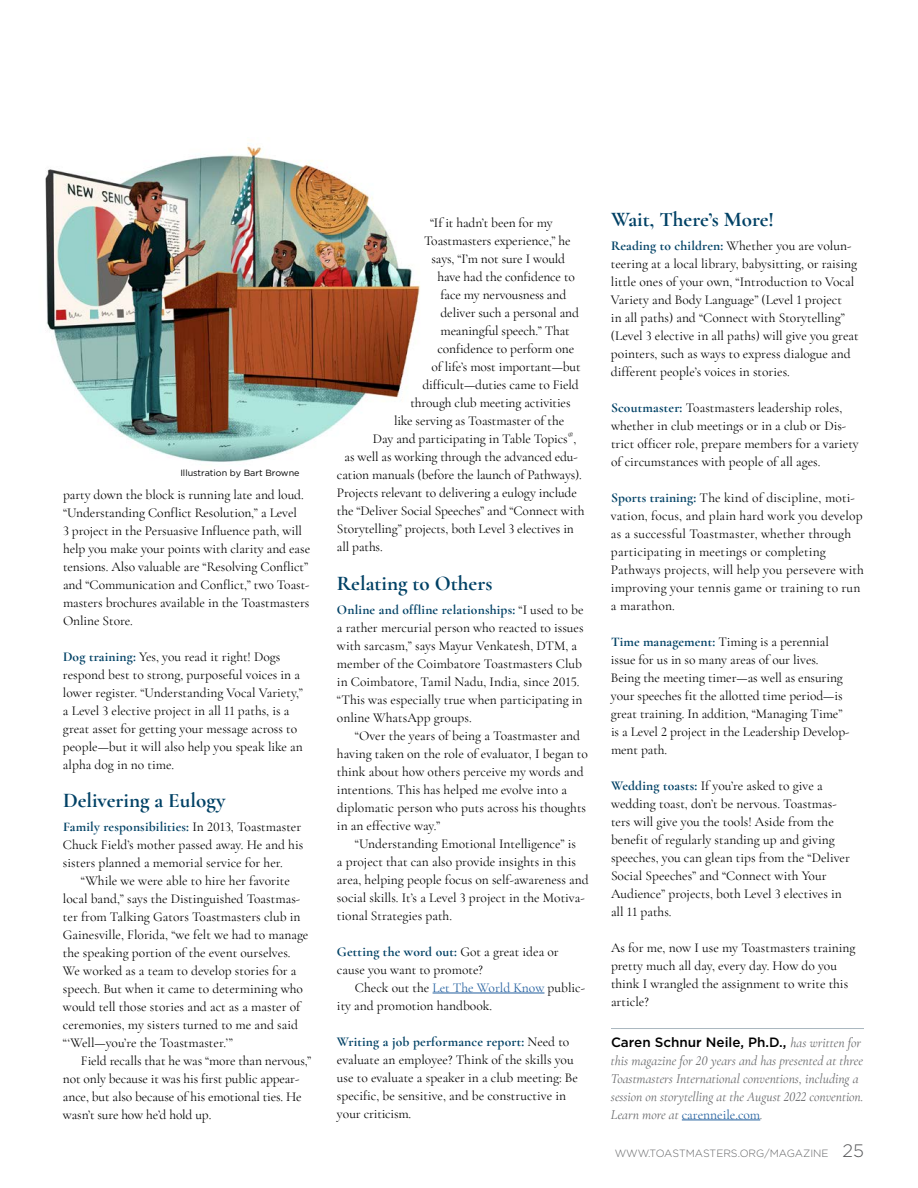
<style>
.page{position:relative;width:918px;height:1188px;background:#fff}
.page>*{position:absolute;margin:0;border:0;box-sizing:border-box;transform-origin:0 0}
.Subhead{font:21px "Cormorant Garamond Bold 2";color:#004165}
.Body_Copy_-_No_indent{font:13.5px/18px "Cormorant Garamond Regular 2";color:#000}
.body_copy{font:13.5px/18px "Cormorant Garamond Regular 2";color:#000}
.body_copy-2{font:13.5px/18px "Cormorant Garamond";letter-spacing:-.01em;color:#000}
.Body_Copy_-_No_indent-2{font:13.5px/18px "Cormorant Garamond";letter-spacing:-.005em;color:#000}
.Author_Credit{font:italic 13.5px/18px "Cormorant Garamond";color:#636466}
.t1{font:300 10.5px "Gotham";color:#636466}
.t2{font:9px "Gotham";color:#000}
.s1{font-family:"Cormorant Garamond Regular 2"}
.s2{font-family:"Cormorant Garamond Bold 2";color:#004165}
.s3{font-family:"Cormorant Garamond"}
.s4{font-family:"Cormorant Garamond";font-weight:700;color:#004165}
.s5{color:#215e9e}
.s6{font-family:"Gotham";font-weight:500;font-style:normal;color:#000}
.s7{font-family:"Cormorant Garamond Italic 2";font-style:normal}
.s8{font-family:"Cormorant Garamond Regular 2";font-style:normal;color:#215e9e}
.s9{font-size:18px;color:#58595b}
</style>
<div class="page">
<img style="left:45px;top:145px;width:375px;height:317px">
<hr style="left:433px;top:993px;width:111px;height:1px;background:#215e9e">
<hr style="left:611px;top:1028px;width:253px;height:1px;background:#a9b7bf">
<hr style="left:682px;top:1120px;width:78px;height:1px;background:#215e9e">
<p class="t2" style="left:180px;top:467px;width:121px">Illustration by Bart Browne</p>
<p class="Body_Copy_-_No_indent-2" style="left:63px;top:486px;width:249px"><span class="s1">party down the block is running late and loud. </span>“Understanding Conflict Resolution,” a Level<br>3 project in the Persuasive Influence path, will <span class="s1">help you make your points with clarity and ease </span>tensions. Also valuable are “Resolving Conflict” and “Communication and Conflict,” two Toast&shy;<span class="s1">masters brochures available in the Toastmasters </span>Online Store.</p>
<p class="Body_Copy_-_No_indent" style="left:63px;top:648px;width:242px"><span class="s2">Dog training:</span> Yes, you read it right! Dogs respond best to strong, purposeful voices in a <span class="s3">lower register. “Understanding Vocal Variety,” a Level 3 elective project in all 11 paths, is a </span>great asset for getting your message across to people—but it will also help you speak like an alpha dog in no time.</p>
<h2 class="Subhead" style="left:63px;top:787px;width:164px">Delivering a Eulogy</h2>
<p class="Body_Copy_-_No_indent" style="left:63px;top:818px;width:242px"><span class="s2">Family responsibilities:</span> <span class="s3">In 2013, Toastmaster<br></span>Chuck Field’s mother passed away. He and his sisters planned a memorial service for her.</p>
<p class="body_copy" style="left:63px;top:872px;width:247px;text-indent:18px">“While we were able to hire her favorite <span class="s3">local band,” says the Distinguished Toastmas&shy;</span>ter from Talking Gators Toastmasters club in Gainesville, Florida, “we felt we had to manage the speaking portion of the event ourselves.<br>We worked as a team to develop stories for a speech. But when it came to determining who would tell those stories and act as a master of ceremonies, my sisters turned to me and said <span class="s3">“‘Well—you’re the Toastmaster.’”</span></p>
<p class="body_copy-2" style="left:63px;top:1052px;width:250px;text-indent:18px">Field recalls that he was “more than nervous,” not only because it was his first public appear&shy;<span class="s1">ance, but also because of his emotional ties. He wasn’t sure how he’d hold up.</span></p>
<p class="body_copy" style="left:430px;top:214px;width:124px">“If it hadn’t been for my</p>
<p class="body_copy-2" style="left:424px;top:232px;width:148px">Toastmasters experience,” he</p>
<p class="body_copy" style="left:432px;top:250px;width:135px">says, “I’m not sure I would</p>
<p class="body_copy-2" style="left:437px;top:268px;width:139px">have had the confidence to</p>
<p class="body_copy" style="left:440px;top:286px;width:127px">face my nervousness and</p>
<p class="body_copy" style="left:440px;top:304px;width:140px">deliver such a personal and</p>
<p class="body_copy-2" style="left:440px;top:322px;width:131px">meaningful speech.” That</p>
<p class="body_copy-2" style="left:438px;top:340px;width:138px">confidence to perform one</p>
<p class="body_copy" style="left:431px;top:358px;width:151px">of life’s most important—but</p>
<p class="body_copy-2" style="left:422px;top:376px;width:158px">difficult—duties came to Field</p>
<p class="body_copy" style="left:410px;top:394px;width:162px">through club meeting activities</p>
<p class="body_copy" style="left:394px;top:412px;width:172px">like serving as Toastmaster of the</p>
<p class="body_copy" style="left:373px;top:430px;width:205px">Day and participating in Table Topics<sup>®</sup>,</p>
<p class="body_copy" style="left:344px;top:448px;width:235px">as well as working through the advanced edu-</p>
<p class="body_copy-2" style="left:337px;top:466px;width:246px">cation manuals (before the launch of Pathways).</p>
<p class="body_copy" style="left:337px;top:484px;width:241px">Projects relevant to delivering a eulogy include</p>
<p class="body_copy-2" style="left:337px;top:502px;width:249px">the “Deliver Social Speeches” and “Connect with</p>
<p class="body_copy-2" style="left:337px;top:520px;width:238px">Storytelling” projects, both Level 3 electives in</p>
<p class="body_copy" style="left:337px;top:538px;width:47px">all paths.</p>
<h2 class="Subhead" style="left:337px;top:570px;width:157px">Relating to Others</h2>
<p class="Body_Copy_-_No_indent" style="left:337px;top:601px;width:248px"><span class="s4">Online and offline relationships:</span> “I used to be a rather mercurial person who reacted to issues <span class="s3">with sarcasm,” says Mayur Venkatesh, DTM, a </span>member of the Coimbatore Toastmasters Club <span class="s3">in Coimbatore, Tamil Nadu, India, since 2015. </span>“This was especially true when participating in online WhatsApp groups.</p>
<p class="body_copy" style="left:337px;top:727px;width:252px;text-indent:18px">“Over the years of being a Toastmaster and having taken on the role of evaluator, I began to think about how others perceive my words and intentions. This has helped me evolve into a diplomatic person who puts across his thoughts <span class="s3">in an effective way.”</span></p>
<p class="body_copy-2" style="left:337px;top:835px;width:253px;text-indent:18px">“Understanding Emotional Intelligence” is<br><span class="s1">a project that can also provide insights in this area, helping people focus on self-awareness and </span>social skills. It’s a Level 3 project in the Motiva&shy;tional Strategies path.</p>
<p class="Body_Copy_-_No_indent" style="left:337px;top:943px;width:223px"><span class="s4">Getting the word out:</span> Got a great idea or cause you want to promote?</p>
<p class="body_copy" style="left:337px;top:979px;width:250px;text-indent:18px">Check out the <span class="s5">Let The World Know</span> public&shy;ity and promotion handbook.</p>
<p class="Body_Copy_-_No_indent" style="left:337px;top:1033px;width:242px"><span class="s2">Writing a job performance report:</span> Need to evaluate an employee? Think of the skills you use to evaluate a speaker in a club meeting: Be <span class="s3">specific, be sensitive, and be constructive in </span>your criticism.</p>
<h2 class="Subhead" style="left:611px;top:207px;width:165px">Wait, There’s More!</h2>
<p class="Body_Copy_-_No_indent" style="left:611px;top:237px;width:249px"><span class="s4">Reading to children:</span> Whether you are volun&shy;teering at a local library, babysitting, or raising little ones of your own, “Introduction to Vocal <span class="s3">Variety and Body Language” (Level 1 project<br>in all paths) and “Connect with Storytelling” (Level 3 elective in all paths) will give you great </span>pointers, such as ways to express dialogue and different people’s voices in stories.</p>
<p class="Body_Copy_-_No_indent" style="left:611px;top:399px;width:249px"><span class="s2">Scoutmaster:</span> Toastmasters leadership roles, whether in club meetings or in a club or Dis&shy;<span class="s3">trict officer role, prepare members for a variety </span>of circumstances with people of all ages.</p>
<p class="Body_Copy_-_No_indent" style="left:611px;top:489px;width:254px"><span class="s2">Sports training:</span> The kind of discipline, moti&shy;vation, focus, and plain hard work you develop as a successful Toastmaster, whether through participating in meetings or completing Pathways projects, will help you persevere with improving your tennis game or training to run a marathon.</p>
<p class="Body_Copy_-_No_indent-2" style="left:611px;top:633px;width:240px"><span class="s2">Time management:</span> <span class="s1">Timing is a perennial issue for us in so many areas of our lives.<br>Being the meeting timer—as well as ensuring </span>your speeches fit the allotted time period—is great training. In addition, “Managing Time” is a Level 2 project in the Leadership Develop&shy;<span class="s1">ment path.</span></p>
<p class="Body_Copy_-_No_indent" style="left:611px;top:777px;width:240px"><span class="s4">Wedding toasts:</span> If you’re asked to give a wedding toast, don’t be nervous. Toastmas&shy;ters will give you the tools! Aside from the <span class="s3">benefit of regularly standing up and giving </span>speeches, you can glean tips from the “Deliver <span class="s3">Social Speeches” and “Connect with Your Audience” projects, both Level 3 electives in all 11 paths.</span></p>
<p class="Body_Copy_-_No_indent" style="left:611px;top:939px;width:246px">As for me, now I use my Toastmasters training pretty much all day, every day. How do you think I wrangled the assignment to write this article?</p>
<p class="Author_Credit" style="left:611px;top:1034px;width:254px"><span class="s6">Caren Schnur Neile, Ph.D.,</span> has written for this magazine for <span class="s7">20</span> years and has presented at three Toastmasters International conventions, including a session on storytelling at the August <span class="s7">2022</span> convention.<br>Learn more at <span class="s8">carenneile.com</span>.</p>
<p class="t1" style="left:615px;top:1147px;width:251px">WWW.TOASTMASTERS.ORG/MAGAZINE <span class="s9">25</span></p>
</div>
